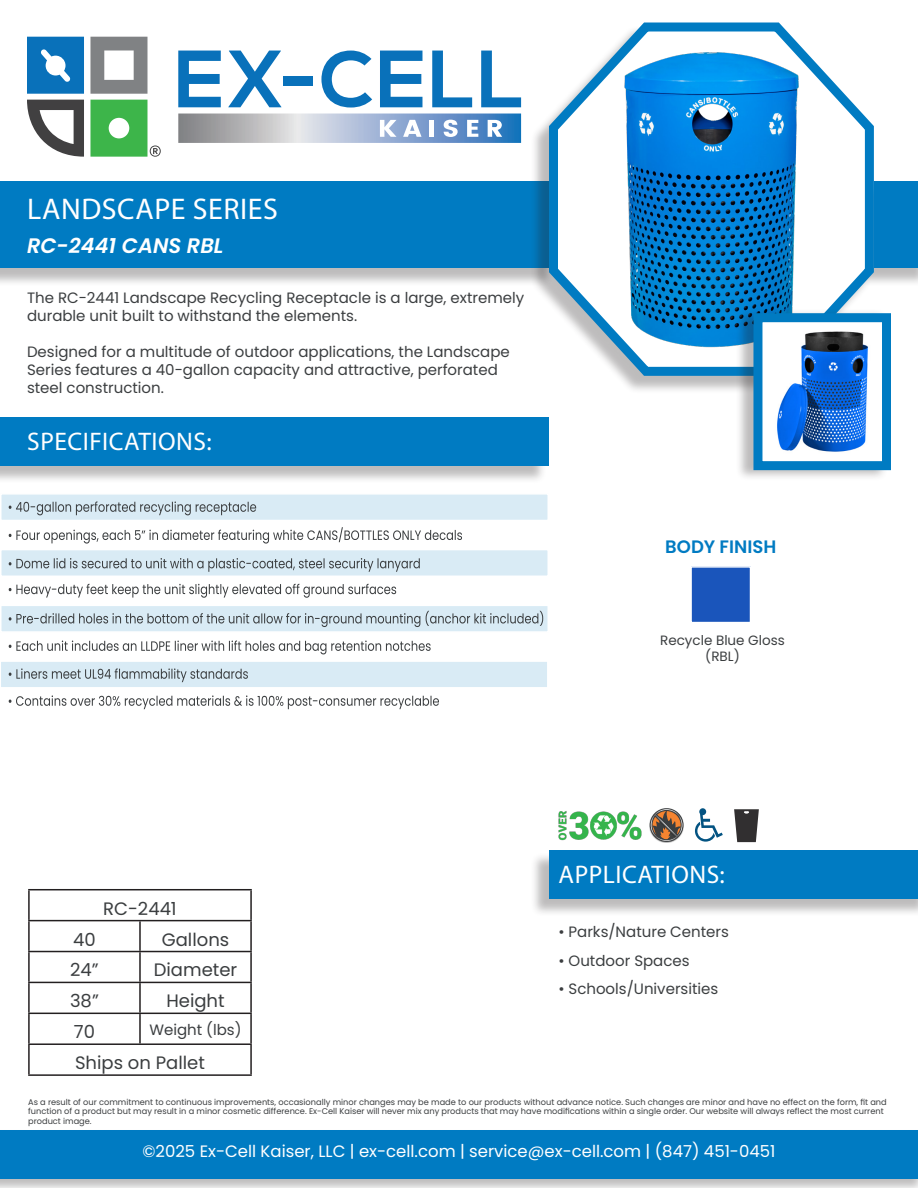
<style>
.page{position:relative;width:918px;height:1188px;background:#fff}
.page>*{position:absolute;margin:0;border:0;box-sizing:border-box;transform-origin:0 0}
.t1{font:30px "Myriad Pro";letter-spacing:.02em;color:#fff}
.t2{font:25.5px "Myriad Pro";letter-spacing:.02em;color:#fff}
.t3{font:italic 600 21px "Poppins";color:#fff}
.t4{font:18px "Poppins";color:#3b3e40}
.t5{font:600 18px "Poppins";color:#007bc2}
.t6{font:16.5px "Poppins";color:#fff}
.t7{font:15px/18px "Poppins";color:#3b3e40}
.t8{font:13.5px "Poppins";color:#3b3e40}
.t9{font:8.25px/9.9px "Poppins";color:#3b3e40}
</style>
<div class="page">
<div style="left:855px;top:184px;width:63px;height:103px;background:#231f20;opacity:.3"></div>
<div style="left:874px;top:181px;width:44px;height:87px;background:#007bc2"></div>
<svg style="left:178px;top:114px;width:343px;height:29px"></svg>
<svg style="left:178px;top:51px;width:43px;height:56px"></svg>
<svg style="left:228px;top:51px;width:53px;height:56px"></svg>
<div style="left:283px;top:76px;width:30px;height:9px;background:#0971ba"></div>
<svg style="left:321px;top:51px;width:51px;height:57px"></svg>
<svg style="left:380px;top:51px;width:42px;height:56px"></svg>
<svg style="left:432px;top:51px;width:40px;height:56px"></svg>
<svg style="left:481px;top:51px;width:40px;height:56px"></svg>
<svg style="left:90px;top:37px;width:57px;height:57px"></svg>
<svg style="left:27px;top:100px;width:57px;height:57px"></svg>
<svg style="left:27px;top:37px;width:57px;height:57px"></svg>
<svg style="left:90px;top:100px;width:71px;height:57px"></svg>
<div style="left:0;top:184px;width:554px;height:103px;background:#231f20;opacity:.3"></div>
<div style="left:0;top:181px;width:556px;height:87px;background:#007bc2"></div>
<div style="left:0;top:1128px;width:918px;height:60px;background:#231f20;opacity:.3"></div>
<div style="left:0;top:1130px;width:918px;height:49px;background:#007bc2"></div>
<div style="left:0;top:419px;width:547px;height:65px;background:#231f20;opacity:.3"></div>
<div style="left:0;top:417px;width:549px;height:48px;background:#007bc2"></div>
<div style="left:530px;top:852px;width:388px;height:65px;background:#231f20;opacity:.3"></div>
<div style="left:549px;top:850px;width:369px;height:48px;background:#007bc2"></div>
<div style="left:0;top:493px;width:549px;height:28px;background:#d9ebf5;border:2px solid #fff"></div>
<div style="left:0;top:549px;width:549px;height:28px;background:#d9ebf5;border:2px solid #fff"></div>
<div style="left:0;top:605px;width:549px;height:28px;background:#d9ebf5;border:2px solid #fff"></div>
<div style="left:0;top:660px;width:549px;height:29px;background:#d9ebf5;border:2px solid #fff"></div>
<div style="left:530px;top:25px;width:342px;height:370px;background:#231f20;opacity:.3"></div>
<svg style="left:544px;top:22px;width:334px;height:358px"></svg>
<div style="left:735px;top:308px;width:154px;height:173px;background:#231f20;opacity:.3"></div>
<div style="left:758px;top:318px;width:128px;height:148px;background:#fff"></div>
<img style="left:777px;top:331px;width:91px;height:121px">
<div style="left:753px;top:313px;width:138px;height:157px;border:9px solid #007bc2"></div>
<div style="left:693px;top:569px;width:55px;height:51px;background:#1a55bb"></div>
<div style="left:690px;top:566px;width:61px;height:57px;border:2px solid #fff"></div>
<svg style="left:9px;top:501px;width:247px;height:14px"></svg>
<svg style="left:9px;top:527px;width:453px;height:17px"></svg>
<svg style="left:9px;top:558px;width:411px;height:14px"></svg>
<svg style="left:9px;top:584px;width:387px;height:14px"></svg>
<svg style="left:9px;top:611px;width:534px;height:16px"></svg>
<svg style="left:9px;top:640px;width:422px;height:14px"></svg>
<svg style="left:9px;top:668px;width:239px;height:14px"></svg>
<svg style="left:9px;top:695px;width:430px;height:14px"></svg>
<img style="left:558px;top:811px;width:84px;height:30px">
<img style="left:661px;top:808px;width:23px;height:23px">
<svg style="left:650px;top:809px;width:33px;height:33px"></svg>
<svg style="left:695px;top:808px;width:28px;height:34px"></svg>
<svg style="left:734px;top:809px;width:25px;height:33px"></svg>
<hr style="left:28px;top:889px;width:112px;height:1px;background:#231f20">
<hr style="left:28px;top:890px;width:2px;height:30px;background:#231f20">
<hr style="left:140px;top:889px;width:112px;height:1px;background:#231f20">
<hr style="left:250px;top:890px;width:2px;height:30px;background:#231f20">
<hr style="left:28px;top:920px;width:112px;height:1px;background:#231f20">
<hr style="left:28px;top:921px;width:2px;height:30px;background:#231f20">
<hr style="left:140px;top:920px;width:112px;height:1px;background:#231f20">
<hr style="left:139px;top:921px;width:2px;height:30px;background:#231f20">
<hr style="left:250px;top:921px;width:2px;height:30px;background:#231f20">
<hr style="left:28px;top:951px;width:112px;height:1px;background:#231f20">
<hr style="left:28px;top:952px;width:2px;height:30px;background:#231f20">
<hr style="left:140px;top:951px;width:112px;height:1px;background:#231f20">
<hr style="left:139px;top:952px;width:2px;height:30px;background:#231f20">
<hr style="left:250px;top:952px;width:2px;height:30px;background:#231f20">
<hr style="left:28px;top:982px;width:112px;height:1px;background:#231f20">
<hr style="left:28px;top:983px;width:2px;height:30px;background:#231f20">
<hr style="left:140px;top:982px;width:112px;height:1px;background:#231f20">
<hr style="left:139px;top:983px;width:2px;height:30px;background:#231f20">
<hr style="left:250px;top:983px;width:2px;height:30px;background:#231f20">
<hr style="left:28px;top:1013px;width:112px;height:1px;background:#231f20">
<hr style="left:28px;top:1014px;width:2px;height:29px;background:#231f20">
<hr style="left:140px;top:1013px;width:112px;height:1px;background:#231f20">
<hr style="left:139px;top:1014px;width:2px;height:29px;background:#231f20">
<hr style="left:250px;top:1014px;width:2px;height:29px;background:#231f20">
<hr style="left:28px;top:1043px;width:112px;height:2px;background:#231f20">
<hr style="left:28px;top:1045px;width:2px;height:29px;background:#231f20">
<hr style="left:140px;top:1043px;width:112px;height:2px;background:#231f20">
<hr style="left:250px;top:1045px;width:2px;height:29px;background:#231f20">
<hr style="left:28px;top:1074px;width:112px;height:2px;background:#231f20">
<hr style="left:140px;top:1074px;width:112px;height:2px;background:#231f20">
<p class="t1" style="left:27px;top:190px;width:252px">LANDSCAPE SERIES</p>
<p class="t3" style="left:27px;top:233px;width:198px">RC-2441 CANS RBL</p>
<p class="t7" style="left:27px;top:289px;width:499px">The RC-2441 Landscape Recycling Receptacle is a large, extremely durable unit built to withstand the elements.</p>
<p class="t7" style="left:27px;top:343px;width:484px">Designed for a multitude of outdoor applications, the Landscape<br>Series features a 40-gallon capacity and attractive, perforated steel construction.</p>
<p class="t2" style="left:27px;top:426px;width:186px">SPECIFICATIONS:</p>
<p class="t4" style="left:103px;top:898px;width:75px">RC-2441</p>
<p class="t4" style="left:73px;top:929px;width:24px">40</p>
<p class="t4" style="left:162px;top:929px;width:69px">Gallons</p>
<p class="t4" style="left:70px;top:960px;width:30px">24”</p>
<p class="t4" style="left:154px;top:960px;width:85px">Diameter</p>
<p class="t4" style="left:70px;top:991px;width:30px">38”</p>
<p class="t4" style="left:166px;top:991px;width:60px">Height</p>
<p class="t4" style="left:74px;top:1021px;width:23px">70</p>
<p class="t7" style="left:149px;top:1021px;width:94px">Weight (lbs)</p>
<p class="t4" style="left:75px;top:1052px;width:131px">Ships on Pallet</p>
<p class="t5" style="left:665px;top:536px;width:112px">BODY FINISH</p>
<p class="t8" style="left:660px;top:632px;width:126px">Recycle Blue Gloss</p>
<p class="t8" style="left:705px;top:649px;width:36px">(RBL)</p>
<p class="t2" style="left:559px;top:859px;width:168px">APPLICATIONS:</p>
<p class="t7" style="left:558px;top:923px;width:172px">• Parks/Nature Centers</p>
<p class="t7" style="left:558px;top:952px;width:133px">• Outdoor Spaces</p>
<p class="t7" style="left:558px;top:980px;width:162px">• Schools/Universities</p>
<p class="t9" style="left:28px;top:1097px;width:860px">As a result of our commitment to continuous improvements, occasionally minor changes may be made to our products without advance notice. Such changes are minor and have no effect on the form, fit and function of a product but may result in a minor cosmetic difference. Ex-Cell Kaiser will never mix any products that may have modifications within a single order. Our website will always reflect the most current product image.</p>
<h3 class="t6" style="left:143px;top:1142px;width:634px">©2025 Ex-Cell Kaiser, LLC | ex-cell.com | service@ex-cell.com | (847) 451-0451</h3>
</div>
